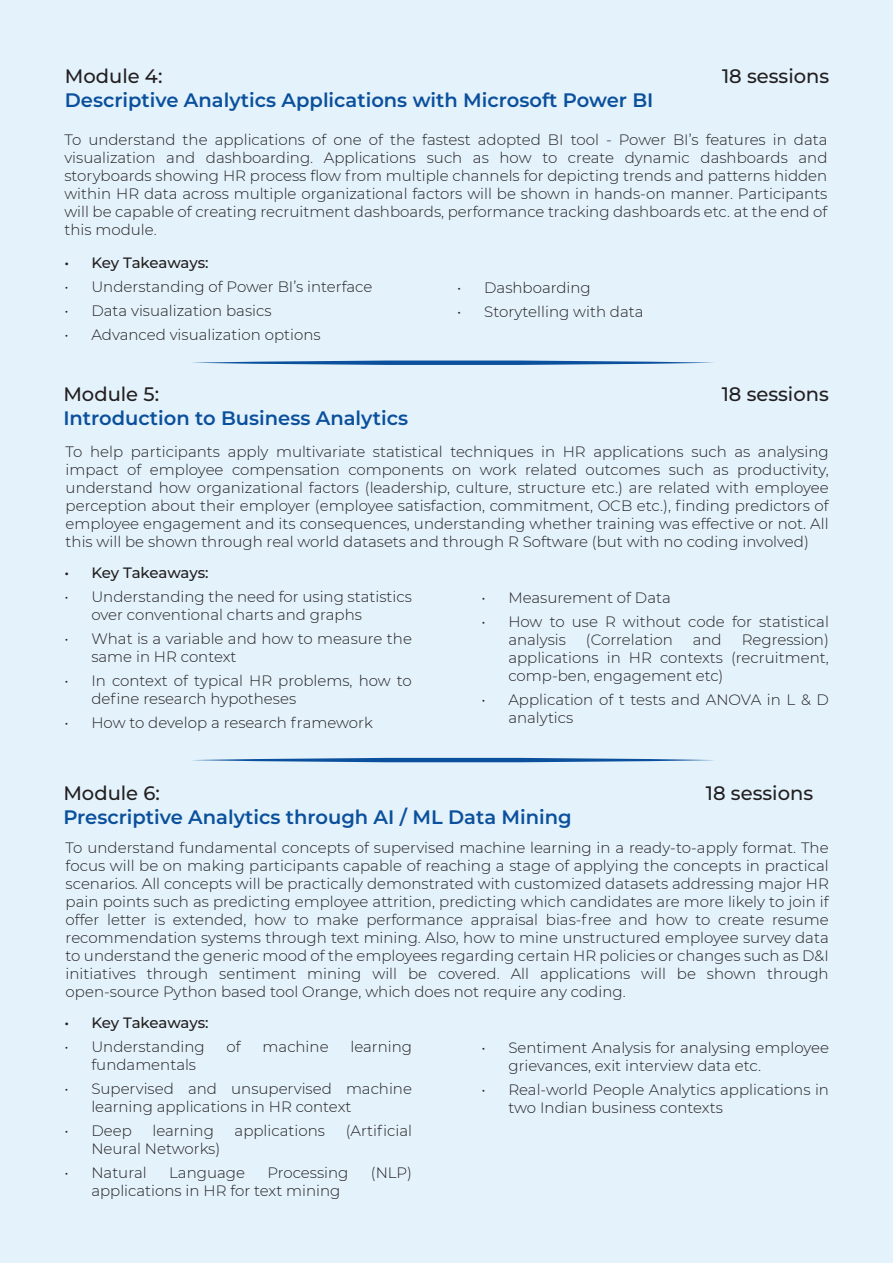
<style>
.page{position:relative;width:893px;height:1263px;background:#e3f2fb}
.page>*{position:absolute;margin:0;border:0;box-sizing:border-box;transform-origin:0 0}
.t1{font:600 19.5px "Montserrat";color:#0b509c}
.t2{font:500 19.5px "Montserrat";color:#231f20}
.t3{font:300 15px/18px "Montserrat";color:#231f20}
.t4{font:500 15px "Montserrat";letter-spacing:-.01em;color:#231f20}
</style>
<div class="page">
<svg style="left:192px;top:360px;width:522px;height:5px"></svg>
<svg style="left:192px;top:757px;width:522px;height:6px"></svg>
<h1 class="t2" style="left:65px;top:63px;width:99px">Module 4:</h1>
<h1 class="t1" style="left:65px;top:87px;width:590px">Descriptive Analytics Applications with Microsoft Power BI</h1>
<h1 class="t2" style="left:722px;top:63px;width:109px">18 sessions</h1>
<p class="t3" style="left:64px;top:130px;width:765px;text-align:justify">To understand the applications of one of the fastest adopted BI tool - Power BI’s features in data visualization and dashboarding. Applications such as how to create dynamic dashboards and storyboards showing HR process flow from multiple channels for depicting trends and patterns hidden within HR data across multiple organizational factors will be shown in hands-on manner. Participants will be capable of creating recruitment dashboards, performance tracking dashboards etc. at the end of this module.</p>
<p class="t4" style="left:64px;top:253px;width:146px">• Key Takeaways:</p>
<p class="t3" style="left:64px;top:278px;width:309px">• Understanding of Power BI’s interface</p>
<p class="t3" style="left:64px;top:302px;width:209px">• Data visualization basics</p>
<p class="t3" style="left:64px;top:326px;width:258px">• Advanced visualization options</p>
<p class="t3" style="left:457px;top:278px;width:135px">• Dashboarding</p>
<p class="t3" style="left:457px;top:302px;width:188px">• Storytelling with data</p>
<h1 class="t2" style="left:63px;top:381px;width:97px">Module 5:</h1>
<h1 class="t1" style="left:63px;top:405px;width:346px">Introduction to Business Analytics</h1>
<h1 class="t2" style="left:722px;top:381px;width:109px">18 sessions</h1>
<p class="t3" style="left:66px;top:442px;width:765px;text-align:justify">To help participants apply multivariate statistical techniques in HR applications such as analysing impact of employee compensation components on work related outcomes such as productivity, understand how organizational factors (leadership, culture, structure etc.) are related with employee perception about their employer (employee satisfaction, commitment, OCB etc.), finding predictors of employee engagement and its consequences, understanding whether training was effective or not. All this will be shown through real world datasets and through R Software (but with no coding involved)</p>
<p class="t4" style="left:64px;top:563px;width:146px">• Key Takeaways:</p>
<p class="t3" style="left:91px;top:587px;width:322px;text-indent:-27px">• Understanding the need for using statistics over conventional charts and graphs</p>
<p class="t3" style="left:91px;top:629px;width:322px;text-indent:-27px">• What is a variable and how to measure the same in HR context</p>
<p class="t3" style="left:91px;top:671px;width:322px;text-indent:-27px">• In context of typical HR problems, how to define research hypotheses</p>
<p class="t3" style="left:64px;top:713px;width:310px">• How to develop a research framework</p>
<p class="t3" style="left:481px;top:588px;width:191px">• Measurement of Data</p>
<p class="t3" style="left:508px;top:612px;width:322px;text-indent:-27px">• How to use R without code for statistical analysis</p>
<p class="t3" style="left:508px;top:630px;width:322px;text-align:justify;text-indent:233px">Regression) applications in HR contexts (recruitment, comp-ben, engagement etc)</p>
<p class="t3" style="left:508px;top:690px;width:322px;text-indent:-27px">• Application of t tests and ANOVA in L &amp; D analytics</p>
<p class="t3" style="left:586px;top:630px;width:88px">(Correlation</p>
<p class="t3" style="left:693px;top:630px;width:30px">and</p>
<h1 class="t2" style="left:63px;top:780px;width:98px">Module 6:</h1>
<h1 class="t1" style="left:63px;top:804px;width:510px">Prescriptive Analytics through AI / ML Data Mining</h1>
<h1 class="t2" style="left:706px;top:780px;width:109px">18 sessions</h1>
<p class="t3" style="left:66px;top:838px;width:765px;text-align:justify">To understand fundamental concepts of supervised machine learning in a ready-to-apply format. The focus will be on making participants capable of reaching a stage of applying the concepts in practical scenarios. All concepts will be practically demonstrated with customized datasets addressing major HR pain points such as predicting employee attrition, predicting which candidates are more likely to join if offer letter is extended, how to make performance appraisal bias-free and how to create resume recommendation systems through text mining. Also, how to mine unstructured employee survey data to understand the generic mood of the employees regarding certain HR policies or changes such as D&amp;I initiatives through sentiment mining will be covered. All applications will be shown through open-source Python based tool Orange, which does not require any coding.</p>
<p class="t4" style="left:64px;top:1013px;width:146px">• Key Takeaways:</p>
<p class="t3" style="left:64px;top:1037px;width:142px">• Understanding</p>
<p class="t3" style="left:227px;top:1037px;width:16px">of</p>
<p class="t3" style="left:263px;top:1037px;width:67px">machine</p>
<p class="t3" style="left:350px;top:1037px;width:63px">learning</p>
<p class="t3" style="left:91px;top:1055px;width:106px">fundamentals</p>
<p class="t3" style="left:91px;top:1079px;width:322px;text-indent:-27px">• Supervised and unsupervised machine learning applications in HR context</p>
<p class="t3" style="left:64px;top:1121px;width:69px">• Deep</p>
<p class="t3" style="left:152px;top:1121px;width:63px">learning</p>
<p class="t3" style="left:235px;top:1121px;width:92px">applications</p>
<p class="t3" style="left:346px;top:1121px;width:68px">(Artificial</p>
<p class="t3" style="left:91px;top:1139px;width:130px">Neural Networks)</p>
<p class="t3" style="left:64px;top:1163px;width:84px">• Natural</p>
<p class="t3" style="left:169px;top:1163px;width:77px">Language</p>
<p class="t3" style="left:267px;top:1163px;width:83px">Processing</p>
<p class="t3" style="left:371px;top:1163px;width:43px">(NLP)</p>
<p class="t3" style="left:91px;top:1181px;width:251px">applications in HR for text mining</p>
<p class="t3" style="left:508px;top:1038px;width:322px;text-indent:-27px">• Sentiment Analysis for analysing employee grievances, exit interview data etc.</p>
<p class="t3" style="left:508px;top:1080px;width:322px;text-indent:-27px">• Real-world People Analytics applications in two Indian business contexts</p>
</div>
